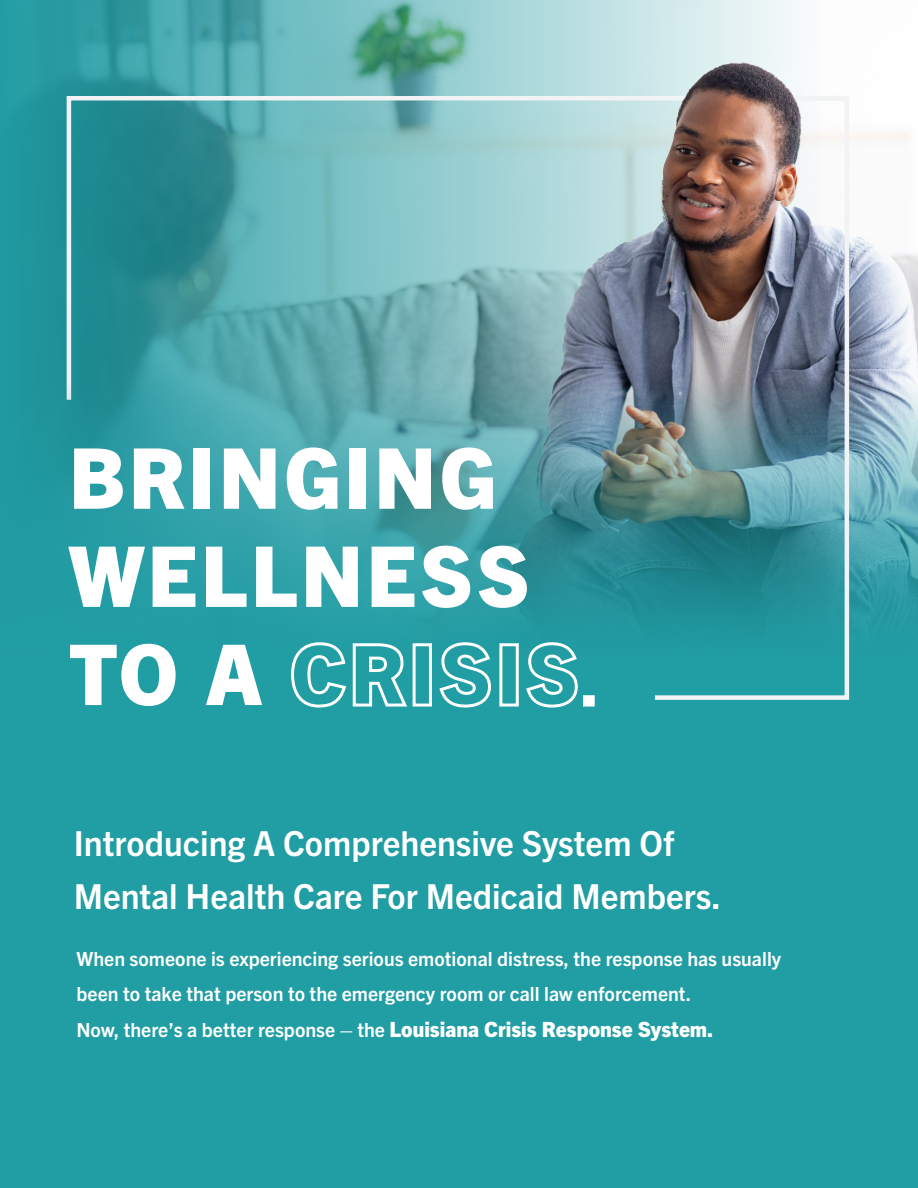
<style>
.page{position:relative;width:918px;height:1188px;background:#fff}
.page>*{position:absolute;margin:0;border:0;box-sizing:border-box;transform-origin:0 0}
.t1{font:800 84px/98.1px "Trade Gothic Next LT Pro";letter-spacing:.04em;color:#fff}
.t2{font:800 46.5px "Trade Gothic Next LT Pro";color:#fff}
.t3{font:700 34.5px/52.9px "Trade Gothic Next LT Pro";color:#fff}
.t4{font:700 19.5px/35.4px "Trade Gothic Next LT Pro";color:#fff}
.s1{font-weight:800;font-size:21px}
</style>
<div class="page">
<div style="left:0;top:684px;width:918px;height:504px;background:#219da4"></div>
<svg style="left:0;top:0;width:505px;height:382px;background:#46a5a9"></svg>
<svg style="left:64px;top:94px;width:441px;height:288px;background:#5eaaaf"></svg>
<img style="left:505px;top:0;width:413px;height:382px">
<svg style="left:0;top:382px;width:918px;height:325px;background:#3a9ea5"></svg>
<img style="left:650px;top:94px;width:201px;height:608px">
<svg style="left:290px;top:641px;width:119px;height:67px"></svg>
<div style="left:413px;top:643px;width:19px;height:64px;border:3px solid #fff"></div>
<svg style="left:438px;top:641px;width:54px;height:67px"></svg>
<div style="left:499px;top:643px;width:20px;height:64px;border:3px solid #fff"></div>
<svg style="left:524px;top:641px;width:55px;height:67px"></svg>
<div style="left:583px;top:695px;width:12px;height:12px;border:3px solid #fff"></div>
<h1 class="t1" style="left:69px;top:423px;width:462px">BRINGING<br>WELLNESS<br>TO A</h1>
<h2 class="t2" style="left:582px;top:656px;width:15px">.</h2>
<h3 class="t3" style="left:74px;top:814px;width:649px">Introducing A Comprehensive System Of<br>Mental Health Care For Medicaid Members.</h3>
<p class="t4" style="left:77px;top:940px;width:706px">When someone is experiencing serious emotional distress, the response has usually been to take that person to the emergency room or call law enforcement.<br>Now, there’s a better response – the <span class="s1">Louisiana Crisis Response System.</span></p>
</div>
